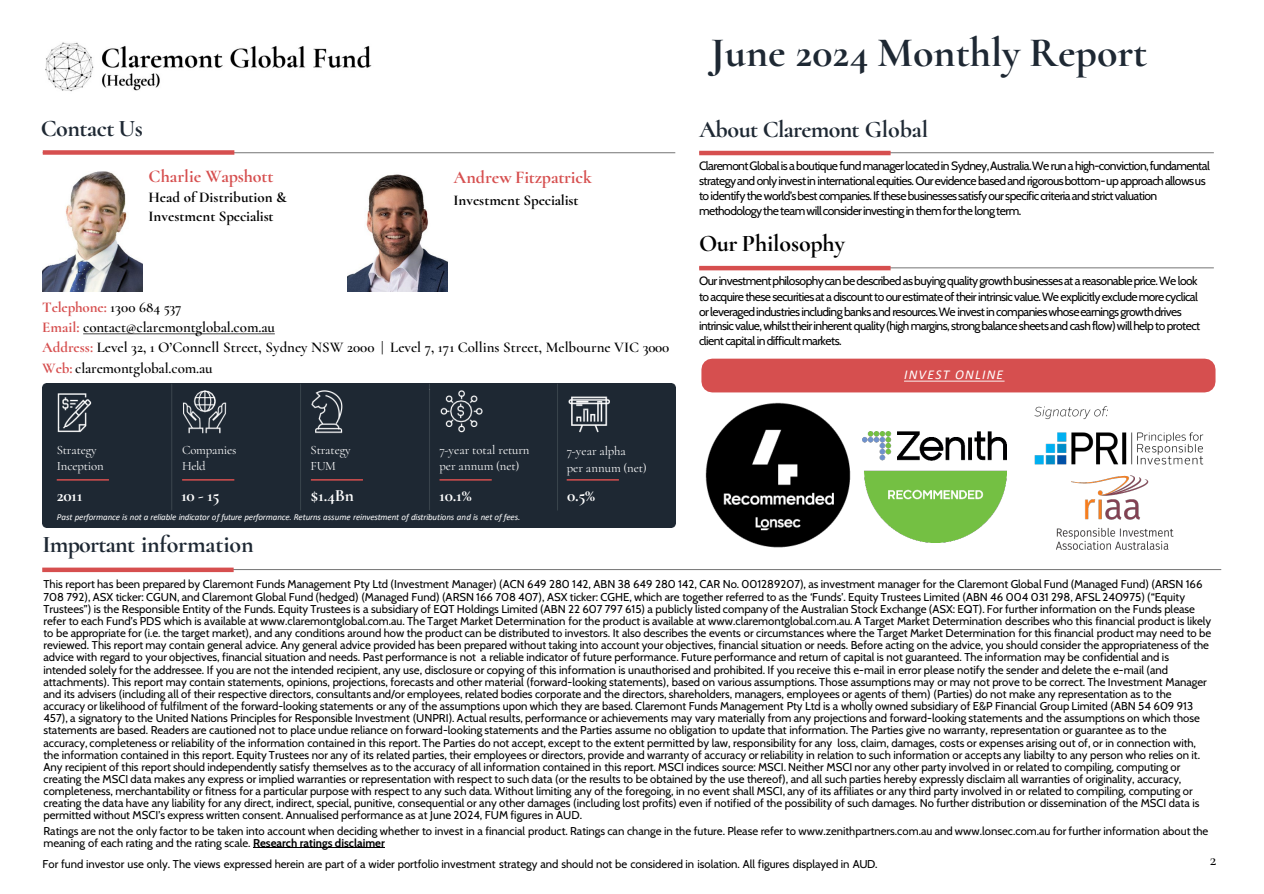
<style>
.page{position:relative;width:1264px;height:894px;background:#fff}
.page>*{position:absolute;margin:0;border:0;box-sizing:border-box;transform-origin:0 0}
.t1{font:700 42px "Cormorant";color:#1e2833}
.t2{font:700 24px "Cormorant";letter-spacing:-.02em;color:#1e2833}
.t3{font:700 24px "Cormorant";letter-spacing:-.005em;color:#000}
.t4{font:700 18px "Cormorant";letter-spacing:-.005em;color:#d64f4f}
.t5{font:700 17.25px "Cormorant";letter-spacing:-.02em;color:#fff}
.t6{font:500 16.5px "Cormorant";color:#000}
.t7{font:600 15px "Cormorant";letter-spacing:-.005em;color:#000}
.t8{font:700 15px/19px "Cormorant";color:#000}
.t9{font:700 15px "Cormorant";letter-spacing:-.01em;color:#d64f4f}
.t10{font:italic 13.5px "Calibri";letter-spacing:.095em;color:#fff}
.t11{font:12.75px/16px "Cormorant";letter-spacing:-.01em;color:#fff}
.t12{font:12px/15px "Cabin";letter-spacing:-.045em;color:#000}
.t13{font:11.4px/12.1px "Cabin";letter-spacing:-.005em;color:#000}
.t14{font:italic 9px "Calibri";letter-spacing:-.015em;color:#fff}
.s1{font-weight:600;color:#000}
.s2{font-weight:700;color:#d64f4f}
.s3{font-weight:700}
</style>
<div class="page">
<hr style="left:43px;top:152px;width:632px;height:1px;background:#747474">
<div style="left:43px;top:150px;width:191px;height:5px;background:#d64f4f"></div>
<hr style="left:43px;top:569px;width:1177px;height:1px;background:#747474">
<div style="left:42px;top:567px;width:191px;height:5px;background:#d64f4f"></div>
<hr style="left:699px;top:152px;width:514px;height:1px;background:#747474">
<hr style="left:699px;top:151px;width:191px;height:4px;background:#d64f4f">
<hr style="left:699px;top:267px;width:514px;height:1px;background:#747474">
<hr style="left:699px;top:266px;width:191px;height:4px;background:#d64f4f">
<img style="left:43px;top:171px;width:99px;height:120px">
<img style="left:347px;top:174px;width:100px;height:118px">
<div style="left:701px;top:358px;width:514px;height:34px;background:#d64f4f"></div>
<svg style="left:83px;top:333px;width:192px;height:1px"></svg>
<hr style="left:253px;top:847px;width:132px;height:1px;background:#000">
<div style="left:42px;top:383px;width:633px;height:145px;background:#1e2833"></div>
<hr style="left:57px;top:479px;width:52px;height:1px;background:#d64f4f">
<hr style="left:182px;top:479px;width:52px;height:1px;background:#d64f4f">
<hr style="left:311px;top:479px;width:52px;height:1px;background:#d64f4f">
<hr style="left:439px;top:479px;width:52px;height:1px;background:#d64f4f">
<hr style="left:566px;top:479px;width:52px;height:1px;background:#d64f4f">
<img style="left:45px;top:42px;width:327px;height:50px">
<img style="left:678px;top:375px;width:198px;height:196px">
<img style="left:861px;top:431px;width:145px;height:111px">
<img style="left:1034px;top:406px;width:170px;height:59px">
<img style="left:1071px;top:475px;width:78px;height:45px">
<img style="left:1056px;top:527px;width:118px;height:23px">
<p class="t2" style="left:41px;top:113px;width:104px">Contact Us</p>
<p class="t4" style="left:148px;top:165px;width:126px">Charlie Wapshott</p>
<p class="t8" style="left:148px;top:188px;width:140px">Head of Distribution &amp;<br>Investment Specialist</p>
<p class="t4" style="left:453px;top:166px;width:140px">Andrew Fitzpatrick</p>
<p class="t8" style="left:453px;top:191px;width:126px">Investment Specialist</p>
<p class="t9" style="left:42px;top:298px;width:141px">Telephone: <span class="s1">1300 684 537</span></p>
<p class="t7" style="left:42px;top:318px;width:234px"><span class="s2">Email:</span> contact@claremontglobal.com.au</p>
<p class="t7" style="left:42px;top:337px;width:628px"><span class="s2">Address:</span> Level 32, 1 O’Connell Street, Sydney NSW 2000 <span class="s3">|</span> Level 7, 171 Collins Street, Melbourne VIC 3000</p>
<p class="t7" style="left:42px;top:358px;width:172px"><span class="s2">Web:</span> claremontglobal.com.au</p>
<p class="t11" style="left:57px;top:442px;width:48px">Strategy<br>Inception</p>
<p class="t11" style="left:182px;top:442px;width:56px">Companies<br>Held</p>
<p class="t11" style="left:310px;top:442px;width:42px">Strategy<br>FUM</p>
<p class="t11" style="left:439px;top:442px;width:92px">7-year total return per annum (net)</p>
<p class="t11" style="left:566px;top:442px;width:60px">7-year alpha</p>
<p class="t11" style="left:566px;top:459px;width:82px">per annum (net)</p>
<p class="t5" style="left:57px;top:484px;width:27px">2011</p>
<p class="t5" style="left:181px;top:484px;width:40px">10- 15</p>
<p class="t5" style="left:311px;top:484px;width:45px">$1.4Bn</p>
<p class="t5" style="left:439px;top:484px;width:34px">10.1%</p>
<p class="t14" style="left:57px;top:510px;width:465px">Past performance is not a reliable indicator of future performance. Returns assume reinvestment of distributions and is net of fees.</p>
<p class="t2" style="left:42px;top:529px;width:212px">Important information</p>
<p class="t5" style="left:567px;top:484px;width:29px">0.5%</p>
<h2 class="t1" style="left:710px;top:26px;width:438px">June 2024 Monthly Report</h2>
<p class="t2" style="left:699px;top:114px;width:231px">About Claremont Global</p>
<p class="t12" style="left:699px;top:157px;width:512px">Claremont Global is a boutique fund manager located in Sydney, Australia. We run a high-conviction, fundamental strategy and only invest in international equities. Our evidence based and rigorous bottom-up approach allows us to identify the world’s best companies. If these businesses satisfy our specific criteria and strict valuation methodology the team will consider investing in them for the long term.</p>
<p class="t3" style="left:699px;top:229px;width:147px">Our Philosophy</p>
<p class="t12" style="left:699px;top:273px;width:502px">Our investment philosophy can be described as buying quality growth businesses at a reasonable price. We look to acquire these securities at a discount to our estimate of their intrinsic value. We explicitly exclude more cyclical or leveraged industries including banks and resources. We invest in companies whose earnings growth drives intrinsic value, whilst their inherent quality (high margins, strong balance sheets and cash flow) will help to protect client capital in difficult markets.</p>
<p class="t10" style="left:903px;top:365px;width:101px">INVEST ONLINE</p>
<p class="t13" style="left:43px;top:577px;width:1169px">This report has been prepared by Claremont Funds Management Pty Ltd (Investment Manager) (ACN 649 280 142, ABN 38 649 280 142, CAR No. 001289207), as investment manager for the Claremont Global Fund (Managed Fund) (ARSN 166<br>708 792), ASX ticker: CGUN, and Claremont Global Fund (hedged) (Managed Fund) (ARSN 166 708 407), ASX ticker: CGHE, which are together referred to as the ‘Funds’. Equity Trustees Limited (ABN 46 004 031 298, AFSL 240975) (“Equity Trustees”) is the Responsible Entity of the Funds. Equity Trustees is a subsidiary of EQT Holdings Limited (ABN 22 607 797 615) a publicly listed company of the Australian Stock Exchange (ASX: EQT). For further information on the Funds please refer to each Fund’s PDS which is available at www.claremontglobal.com.au. The Target Market Determination for the product is available at www.claremontglobal.com.au. A Target Market Determination describes who this financial product is likely to be appropriate for (i.e. the target market), and any conditions around how the product can be distributed to investors. It also describes the events or circumstances where the Target Market Determination for this financial product may need to be reviewed. This report may contain general advice. Any general advice provided has been prepared without taking into account your objectives, financial situation or needs. Before acting on the advice, you should consider the appropriateness of the advice with regard to your objectives, financial situation and needs. Past performance is not a reliable indicator of future performance. Future performance and return of capital is not guaranteed. The information may be confidential and is intended solely for the addressee. If you are not the intended recipient, any use, disclosure or copying of this information is unauthorised and prohibited. If you receive this e-mail in error please notify the sender and delete the e-mail (and attachments). This report may contain statements, opinions, projections, forecasts and other material (forward-looking statements), based on various assumptions. Those assumptions may or may not prove to be correct. The Investment Manager and its advisers (including all of their respective directors, consultants and/or employees, related bodies corporate and the directors, shareholders, managers, employees or agents of them) (Parties) do not make any representation as to the accuracy or likelihood of fulfilment of the forward-looking statements or any of the assumptions upon which they are based. Claremont Funds Management Pty Ltd is a wholly owned subsidiary of E&amp;P Financial Group Limited (ABN 54 609 913<br>457), a signatory to the United Nations Principles for Responsible Investment (UNPRI). Actual results, performance or achievements may vary materially from any projections and forward-looking statements and the assumptions on which those statements are based. Readers are cautioned not to place undue reliance on forward-looking statements and the Parties assume no obligation to update that information. The Parties give no warranty, representation or guarantee as to the accuracy, completeness or reliability of the information contained in this report. The Parties do not accept, except to the extent permitted by law, responsibility for any loss, claim, damages, costs or expenses arising out of, or in connection with, the information contained in this report. Equity Trustees nor any of its related parties, their employees or directors, provide and warranty of accuracy or reliability in relation to such information or accepts any liabilty to any person who relies on it.<br>Any recipient of this report should independently satisfy themselves as to the accuracy of all information contained in this report. MSCI indices source: MSCI. Neither MSCI nor any other party involved in or related to compiling, computing or creating the MSCI data makes any express or implied warranties or representation with respect to such data (or the results to be obtained by the use thereof), and all such parties hereby expressly disclaim all warranties of originality, accuracy, completeness, merchantability or fitness for a particular purpose with respect to any such data. Without limiting any of the foregoing, in no event shall MSCI, any of its affiliates or any third party involved in or related to compiling, computing or creating the data have any liability for any direct, indirect, special, punitive, consequential or any other damages (including lost profits) even if notified of the possibility of such damages. No further distribution or dissemination of the MSCI data is permitted without MSCI’s express written consent. Annualised performance as at June 2024, FUM figures in AUD.</p>
<p class="t13" style="left:43px;top:823px;width:1166px">Ratings are not the only factor to be taken into account when deciding whether to invest in a financial product. Ratings can change in the future. Please refer to www.zenithpartners.com.au and www.lonsec.com.au for further information about the meaning of each rating and the rating scale. <span class="s3">Research ratings disclaimer</span></p>
<p class="t13" style="left:42px;top:857px;width:836px">For fund investor use only. The views expressed herein are part of a wider portfolio investment strategy and should not be considered in isolation. All figures displayed in AUD.</p>
<h3 class="t6" style="left:1209px;top:849px;width:8px">2</h3>
</div>
